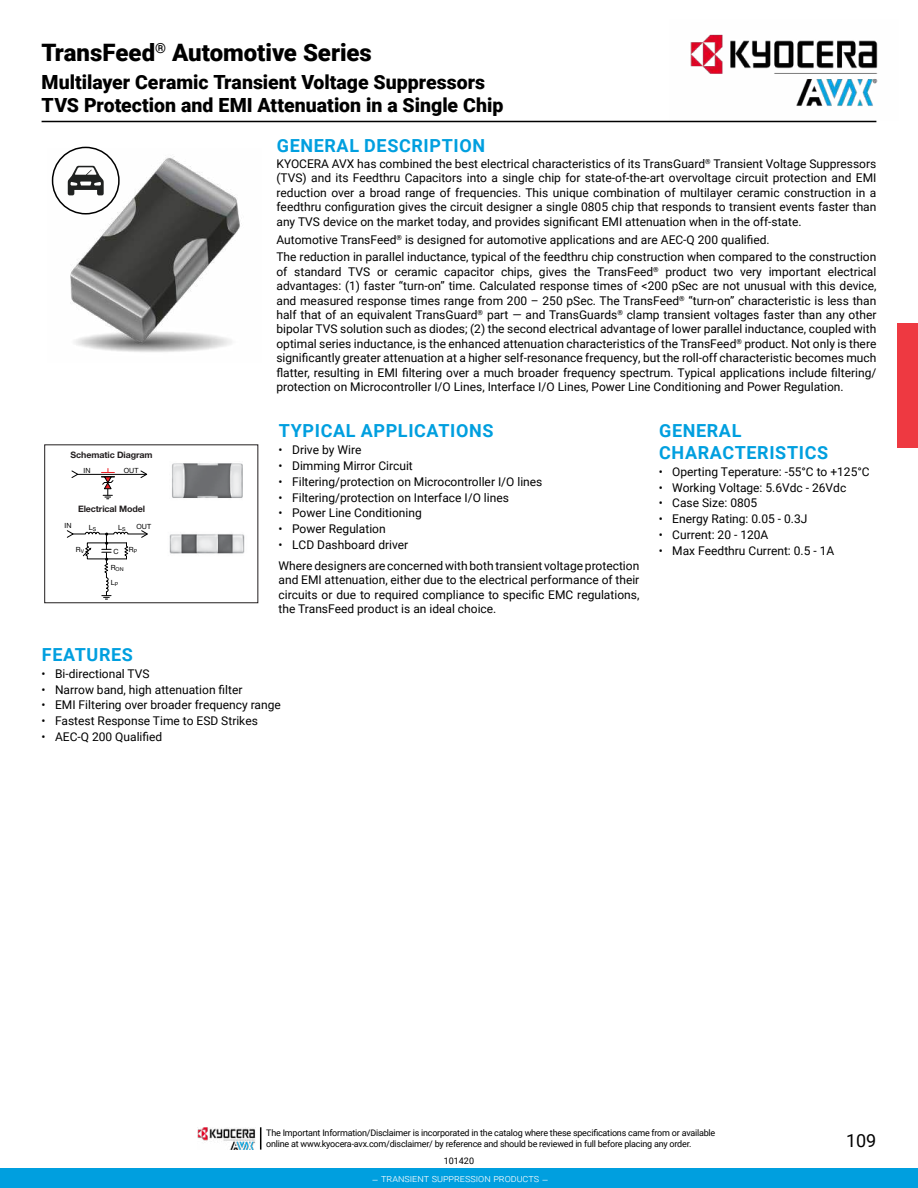
<style>
.page{position:relative;width:918px;height:1188px;background:#fff}
.page>*{position:absolute;margin:0;border:0;box-sizing:border-box;transform-origin:0 0}
.t1{font:900 24px "Roboto";color:#000}
.t2{font:900 19.5px/23.4px "Roboto";color:#000}
.t3{font:700 18px/21.6px "Roboto";letter-spacing:.035em;color:#009fdf}
.t4{font:18px "Roboto";color:#000}
.t5{font:12px/14.4px "Roboto";color:#000;text-align:justify}
.t6{font:300 10.5px "Roboto";color:#fff}
.t7{font:9px/10.8px "Roboto";letter-spacing:-.025em;color:#000}
.t8{font:700 8.85px "Helvetica Neue LT Std";letter-spacing:-.01em;color:#221e1f}
.t9{font:7.05px "Helvetica Neue LT Std";color:#000}
.t10{font:5.4px "Helvetica Neue LT Std";color:#000}
</style>
<div class="page">
<hr style="left:42px;top:121px;width:834px;height:1px;background:#000">
<div style="left:897px;top:323px;width:21px;height:124px;background:#ee3941"></div>
<img style="left:172px;top:463px;width:71px;height:35px">
<div style="left:44px;top:445px;width:214px;height:158px;border:1px solid #221e1f"></div>
<svg style="left:71px;top:470px;width:8px;height:8px"></svg>
<svg style="left:140px;top:470px;width:8px;height:8px"></svg>
<svg style="left:102px;top:468px;width:12px;height:31px"></svg>
<hr style="left:78px;top:474px;width:68px;height:1px;background:#000">
<svg style="left:66px;top:530px;width:82px;height:70px"></svg>
<img style="left:169px;top:534px;width:76px;height:20px">
<img style="left:51px;top:149px;width:191px;height:203px">
<svg style="left:68px;top:166px;width:36px;height:29px"></svg>
<div style="left:52px;top:147px;width:68px;height:68px;border:2px solid #000;border-radius:50%"></div>
<img style="left:669px;top:34px;width:209px;height:87px">
<div style="left:0;top:1169px;width:918px;height:19px;background:#009fdf"></div>
<img style="left:198px;top:1127px;width:57px;height:23px">
<svg style="left:260px;top:1127px;width:1px;height:23px"></svg>
<h1 class="t1" style="left:42px;top:42px;width:332px">TransFeed<sup>®</sup> Automotive Series</h1>
<h2 class="t2" style="left:42px;top:72px;width:463px">Multilayer Ceramic Transient Voltage Suppressors<br>TVS Protection and EMI Attenuation in a Single Chip</h2>
<h3 class="t3" style="left:277px;top:136px;width:210px">GENERAL DESCRIPTION</h3>
<p class="t5" style="left:276px;top:157px;width:601px">KYOCERA AVX has combined the best electrical characteristics of its TransGuard<sup>®</sup> Transient Voltage Suppressors (TVS) and its Feedthru Capacitors into a single chip for state-of-the-art overvoltage circuit protection and EMI reduction over a broad range of frequencies. This unique combination of multilayer ceramic construction in a feedthru con昀椀guration gives the circuit designer a single 0805 chip that responds to transient events faster than any TVS device on the market today, and provides signi昀椀cant EMI attenuation when in the off-state.</p>
<p class="t5" style="left:276px;top:231px;width:601px;line-height:17.9px">Automotive TransFeed<sup>®</sup> is designed for automotive applications and are AEC-Q 200 quali昀椀ed.<br>The reduction in parallel inductance, typical of the feedthru chip construction when compared to the construction</p>
<p class="t5" style="left:276px;top:265px;width:601px">of standard TVS or ceramic capacitor chips, gives the TransFeed<sup>®</sup> product two very important electrical advantages: (1) faster “turn-on” time. Calculated response times of &lt;200 pSec are not unusual with this device, and measured response times range from 200 – 250 pSec. The TransFeed<sup>®</sup> “turn-on” characteristic is less than half that of an equivalent TransGuard<sup>®</sup> part — and TransGuards<sup>®</sup> clamp transient voltages faster than any other bipolar TVS solution such as diodes; (2) the second electrical advantage of lower parallel inductance, coupled with optimal series inductance, is the enhanced attenuation characteristics of the TransFeed<sup>®</sup> product. Not only is there signi昀椀cantly greater attenuation at a higher self-resonance frequency, but the roll-off characteristic becomes much昀氀atter, resulting in EMI 昀椀ltering over a much broader frequency spectrum. Typical applications include 昀椀ltering/ protection on Microcontroller I/O Lines, Interface I/O Lines, Power Line Conditioning and Power Regulation.</p>
<p class="t8" style="left:71px;top:451px;width:83px">Schematic Diagram</p>
<p class="t9" style="left:84px;top:466px;width:8px">IN</p>
<p class="t9" style="left:124px;top:466px;width:16px">OUT</p>
<p class="t8" style="left:78px;top:506px;width:69px">Electrical Model</p>
<p class="t9" style="left:65px;top:522px;width:8px">IN</p>
<p class="t9" style="left:89px;top:523px;width:9px">L<sub>S</sub></p>
<p class="t9" style="left:118px;top:523px;width:9px">L<sub>S</sub></p>
<p class="t9" style="left:76px;top:546px;width:10px">R<sub>V</sub></p>
<p class="t9" style="left:113px;top:547px;width:7px">C</p>
<p class="t9" style="left:129px;top:546px;width:10px">R<sub>P</sub></p>
<p class="t10" style="left:111px;top:566px;width:14px"><sup>R</sup>ON</p>
<p class="t9" style="left:111px;top:579px;width:9px">L<sub>P</sub></p>
<p class="t9" style="left:137px;top:523px;width:16px">OUT</p>
<h3 class="t3" style="left:279px;top:421px;width:216px">TYPICAL APPLICATIONS</h3>
<p class="t5" style="left:279px;top:444px;width:84px">• Drive by Wire</p>
<p class="t5" style="left:279px;top:459px;width:136px">• Dimming Mirror Circuit</p>
<p class="t5" style="left:279px;top:475px;width:265px">• Filtering/protection on Microcontroller I/O lines</p>
<p class="t5" style="left:279px;top:491px;width:232px">• Filtering/protection on Interface I/O lines</p>
<p class="t5" style="left:279px;top:507px;width:145px">• Power Line Conditioning</p>
<p class="t5" style="left:279px;top:522px;width:109px">• Power Regulation</p>
<p class="t5" style="left:279px;top:535px;width:362px;line-height:21.1px">• LCD Dashboard driver<br>Where designers are concerned with both transient voltage protection</p>
<p class="t5" style="left:279px;top:574px;width:362px">and EMI attenuation, either due to the electrical performance of their circuits or due to required compliance to speci昀椀c EMC regulations, the TransFeed product is an ideal choice.</p>
<h3 class="t3" style="left:42px;top:645px;width:93px">FEATURES</h3>
<p class="t5" style="left:42px;top:667px;width:110px">• Bi-directional TVS</p>
<p class="t5" style="left:42px;top:683px;width:202px">• Narrow band, high attenuation 昀椀lter</p>
<p class="t5" style="left:42px;top:699px;width:241px">• EMI Filtering over broader frequency range</p>
<p class="t5" style="left:42px;top:714px;width:218px">• Fastest Response Time to ESD Strikes</p>
<p class="t5" style="left:42px;top:730px;width:122px">• AEC-Q 200 Quali昀椀ed</p>
<h3 class="t3" style="left:659px;top:421px;width:171px">GENERAL<br>CHARACTERISTICS</h3>
<p class="t5" style="left:659px;top:465px;width:212px">• Operting Teperature: -55°C to +125°C</p>
<p class="t5" style="left:659px;top:481px;width:189px">• Working Voltage: 5.6Vdc - 26Vdc</p>
<p class="t5" style="left:659px;top:497px;width:100px">• Case Size: 0805</p>
<p class="t5" style="left:659px;top:513px;width:150px">• Energy Rating: 0.05 - 0.3J</p>
<p class="t5" style="left:659px;top:528px;width:111px">• Current: 20 - 120A</p>
<p class="t5" style="left:659px;top:544px;width:177px">• Max Feedthru Current: 0.5 - 1A</p>
<p class="t7" style="left:266px;top:1127px;width:451px">The Important Information/Disclaimer is incorporated in the catalog where these speci昀椀cations came from or available online at www.kyocera-avx.com/disclaimer/ by reference and should be reviewed in full before placing any order.</p>
<p class="t7" style="left:444px;top:1156px;width:32px">101420</p>
<p class="t6" style="left:372px;top:1172px;width:178px">– TRANSIENT SUPPRESSION PRODUCTS –</p>
<h3 class="t4" style="left:846px;top:1132px;width:32px">109</h3>
</div>
